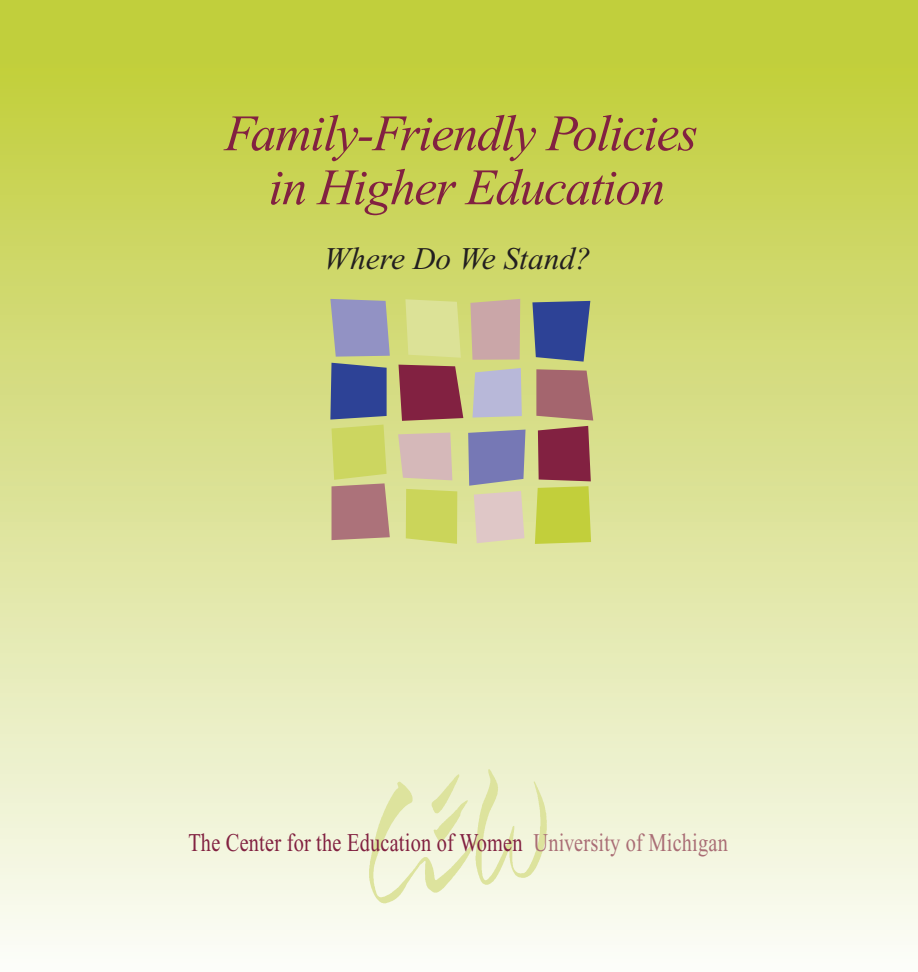
<style>
.page{position:relative;width:918px;height:972px;background:#fff}
.page>*{position:absolute;margin:0;border:0;box-sizing:border-box;transform-origin:0 0}
.t1{font:italic 51px/54px "Times New Roman";color:#822141;text-align:center}
.t2{font:italic 31.5px "Times New Roman";color:#231f20}
.t3{font:25.5px "Times New Roman";color:#822141;scale:.8 1}
.s1{color:#aa6e76}
</style>
<div class="page">
<div style="left:0;top:0;width:918px;height:972px;background:linear-gradient(to bottom,#becb31,#fbfbf9)"></div>
<svg style="left:399px;top:365px;width:64px;height:56px;background:#8b3548"></svg>
<svg style="left:532px;top:301px;width:58px;height:61px;background:#435791"></svg>
<svg style="left:470px;top:299px;width:50px;height:61px;background:#caa9a4"></svg>
<svg style="left:405px;top:299px;width:56px;height:59px;background:#dae192"></svg>
<svg style="left:330px;top:299px;width:60px;height:58px;background:#999aba"></svg>
<svg style="left:406px;top:489px;width:51px;height:55px;background:#ccd65e"></svg>
<svg style="left:535px;top:369px;width:58px;height:175px;background:#ad8959"></svg>
<svg style="left:398px;top:433px;width:54px;height:47px;background:#d5bbb5"></svg>
<svg style="left:473px;top:368px;width:49px;height:50px;background:#babbd0"></svg>
<svg style="left:468px;top:430px;width:58px;height:113px;background:#b0aab4"></svg>
<svg style="left:330px;top:363px;width:60px;height:177px;background:#99927f"></svg>
<img style="left:364px;top:765px;width:191px;height:151px">
<h1 class="t1" style="left:225px;top:111px;width:475px">Family-Friendly Policies in Higher Education</h1>
<p class="t2" style="left:324px;top:248px;width:269px">Where Do We Stand?</p>
<p class="t3" style="left:188px;top:834px;width:676px">The Center for the Education of Women <span class="s1">University of Michigan</span></p>
</div>
